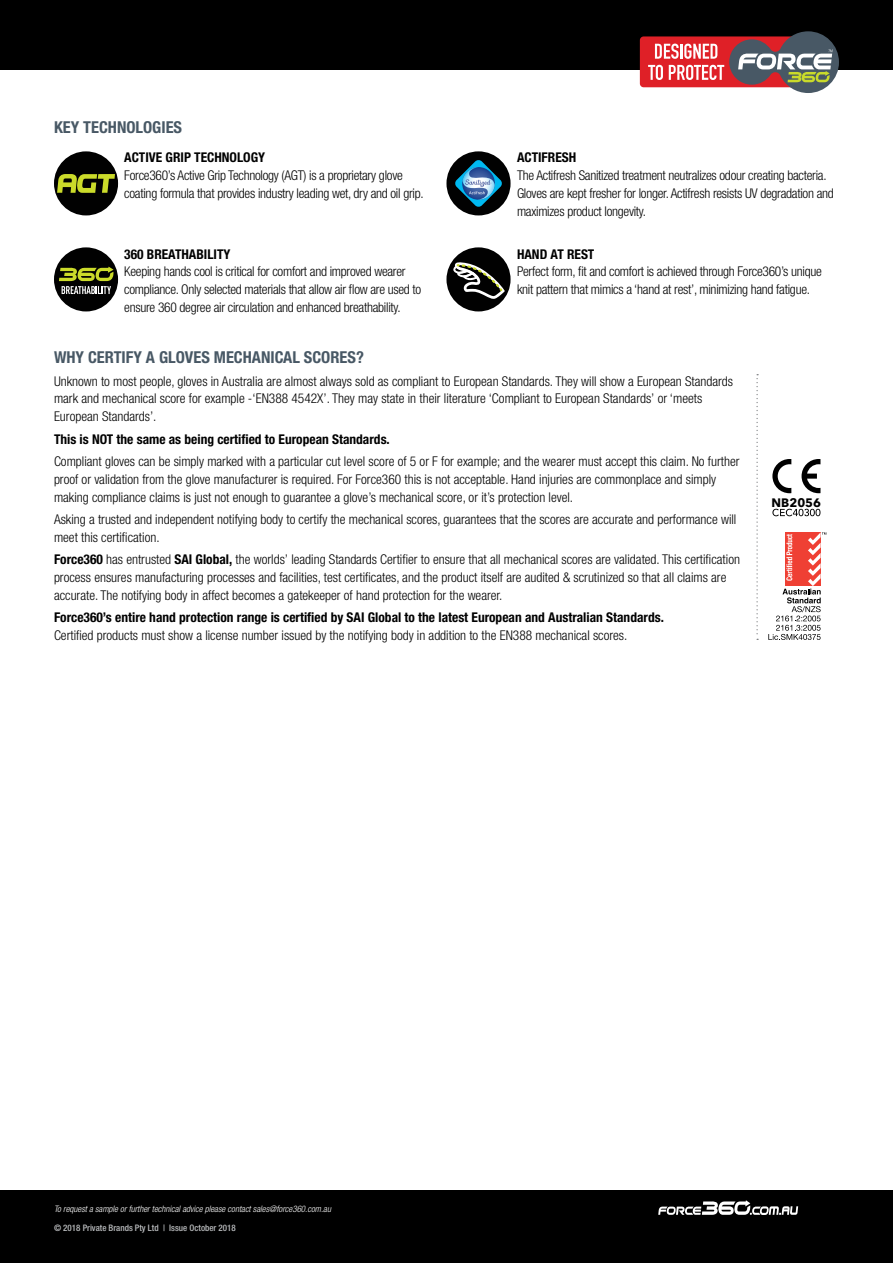
<style>
.page{position:relative;width:893px;height:1263px;background:#fff}
.page>*{position:absolute;margin:0;border:0;box-sizing:border-box;transform-origin:0 0}
.t1{font:700 condensed 16.5px "Helvetica Neue LT Pro";color:#485865}
.t2{font:300 condensed 13.5px/18px "Helvetica Neue LT Pro";color:#000}
.t3{font:300 condensed 13.5px/18px "Helvetica Neue LT Pro";letter-spacing:-.02em;color:#000}
.t4{font:700 condensed 13.5px "Helvetica Neue LT Pro";color:#000}
.t5{font:700 12.3px "Avenir Next";color:#000}
.t6{font:italic 300 condensed 9px "Helvetica Neue LT Pro";color:#fff}
.t7{font:500 condensed 9px "Helvetica Neue LT Pro";color:#bcbec0}
.s1{font-weight:700}
</style>
<div class="page">
<div style="left:0;top:0;width:893px;height:70px;background:#000"></div>
<div style="left:640px;top:36px;width:174px;height:51px;background:#df2027;border-radius:4px"></div>
<svg style="left:648px;top:31px;width:191px;height:62px"></svg>
<div style="left:0;top:1190px;width:893px;height:73px;background:#000"></div>
<svg style="left:658px;top:1200px;width:140px;height:15px"></svg>
<div style="left:54px;top:247px;width:64px;height:64px;background:#010101;border-radius:50%"></div>
<svg style="left:59px;top:267px;width:54px;height:27px"></svg>
<div style="left:446px;top:151px;width:65px;height:64px;background:#010101;border-radius:50%"></div>
<svg style="left:455px;top:160px;width:47px;height:47px"></svg>
<div style="left:54px;top:151px;width:64px;height:64px;background:#010101;border-radius:50%"></div>
<svg style="left:57px;top:174px;width:58px;height:19px"></svg>
<div style="left:446px;top:247px;width:65px;height:64px;background:#010101;border-radius:50%"></div>
<svg style="left:453px;top:262px;width:52px;height:37px"></svg>
<svg style="left:768px;top:532px;width:58px;height:108px"></svg>
<svg style="left:772px;top:509px;width:48px;height:7px"></svg>
<svg style="left:772px;top:459px;width:19px;height:34px"></svg>
<svg style="left:801px;top:459px;width:19px;height:34px"></svg>
<svg style="left:756px;top:374px;width:2px;height:266px"></svg>
<p class="t1" style="left:54px;top:117px;width:130px">KEY TECHNOLOGIES</p>
<p class="t4" style="left:124px;top:149px;width:142px">ACTIVE GRIP TECHNOLOGY</p>
<p class="t3" style="left:124px;top:167px;width:301px">Force360’s Active Grip Technology (AGT) is a proprietary glove coating formula that provides industry leading wet, dry and oil grip.</p>
<p class="t4" style="left:124px;top:245px;width:108px">360 BREATHABILITY</p>
<p class="t3" style="left:124px;top:263px;width:298px">Keeping hands cool is critical for comfort and improved wearer compliance. Only selected materials that allow air flow are used to ensure 360 degree air circulation and enhanced breathability.</p>
<p class="t1" style="left:54px;top:348px;width:311px">WHY CERTIFY A GLOVES MECHANICAL SCORES?</p>
<p class="t4" style="left:517px;top:149px;width:61px">ACTIFRESH</p>
<p class="t3" style="left:517px;top:167px;width:318px">The Actifresh Sanitized treatment neutralizes odour creating bacteria.<br>Gloves are kept fresher for longer. Actifresh resists UV degradation and maximizes product longevity.</p>
<p class="t4" style="left:517px;top:245px;width:79px">HAND AT REST</p>
<p class="t3" style="left:517px;top:263px;width:306px">Perfect form, fit and comfort is achieved through Force360’s unique knit pattern that mimics a ‘hand at rest’, minimizing hand fatigue.</p>
<p class="t2" style="left:54px;top:372px;width:681px">Unknown to most people, gloves in Australia are almost always sold as compliant to European Standards. They will show a European Standards mark and mechanical score for example -‘EN388 4542X’. They may state in their literature ‘Compliant to European Standards’ or ‘meets<br>European Standards’.</p>
<p class="t4" style="left:54px;top:431px;width:337px">This is NOT the same as being certified to European Standards.</p>
<p class="t2" style="left:54px;top:452px;width:687px">Compliant gloves can be simply marked with a particular cut level score of 5 or F for example; and the wearer must accept this claim. No further proof or validation from the glove manufacturer is required. For Force360 this is not acceptable. Hand injuries are commonplace and simply making compliance claims is just not enough to guarantee a glove’s mechanical score, or it’s protection level.</p>
<p class="t2" style="left:54px;top:510px;width:684px">Asking a trusted and independent notifying body to certify the mechanical scores, guarantees that the scores are accurate and performance will meet this certification.</p>
<p class="t2" style="left:54px;top:550px;width:687px"><span class="s1">Force360</span> has entrusted <span class="s1">SAI Global,</span> the worlds’ leading Standards Certifier to ensure that all mechanical scores are validated. This certification process ensures manufacturing processes and facilities, test certificates, and the product itself are audited &amp; scrutinized so that all claims are accurate. The notifying body in affect becomes a gatekeeper of hand protection for the wearer.</p>
<p class="t4" style="left:54px;top:609px;width:611px">Force360’s entire hand protection range is certified by SAI Global to the latest European and Australian Standards.</p>
<p class="t2" style="left:54px;top:626px;width:575px">Certified products must show a license number issued by the notifying body in addition to the EN388 mechanical scores.</p>
<p class="t5" style="left:772px;top:492px;width:51px">NB2056</p>
<p class="t6" style="left:54px;top:1203px;width:278px">To request a sample or further technical advice please contact sales@force360.com.au</p>
<p class="t7" style="left:54px;top:1222px;width:183px">© 2018 Private Brands Pty Ltd | Issue October 2018</p>
</div>
